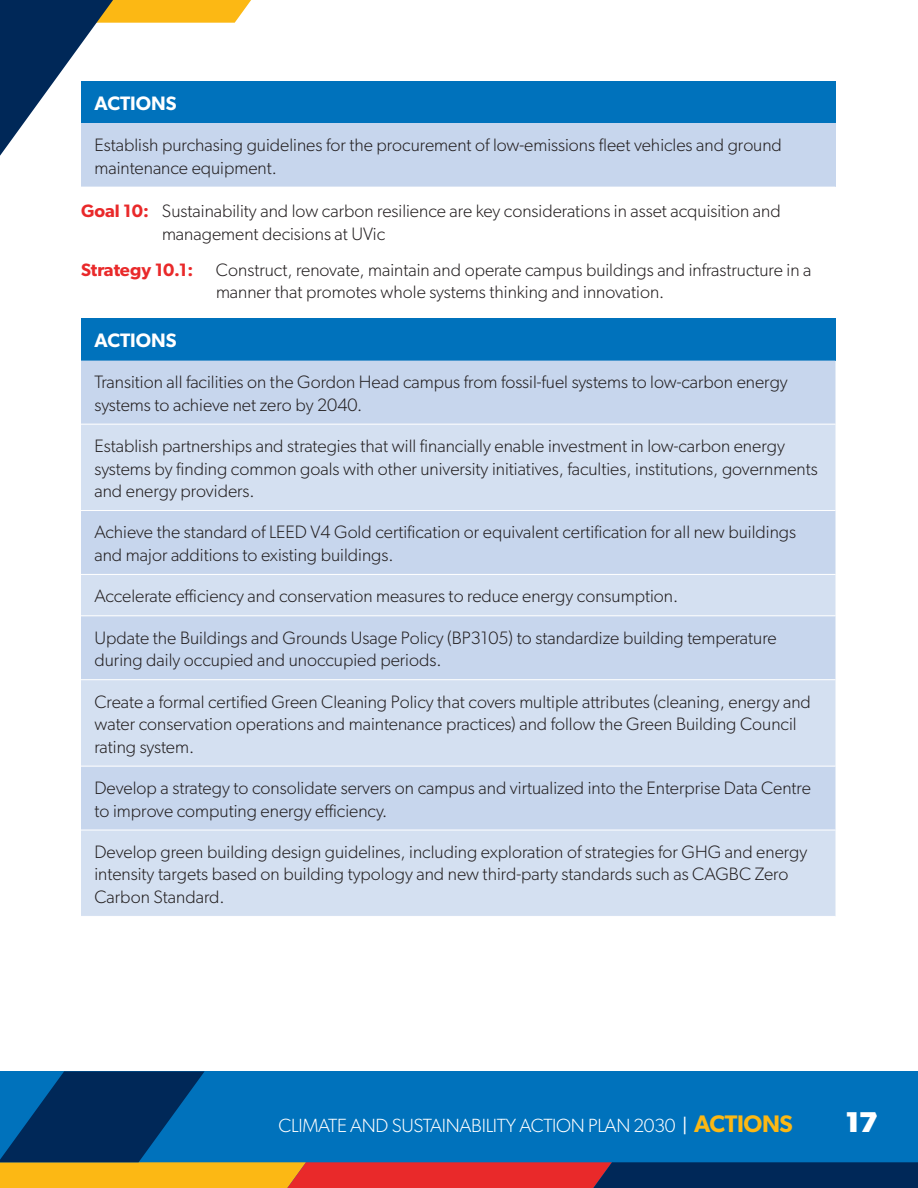
<style>
.page{position:relative;width:918px;height:1188px;background:#fff}
.page>*{position:absolute;margin:0;border:0;box-sizing:border-box;transform-origin:0 0}
.t1{font:700 28.65px "Gibson";color:#fff}
.Table_Header{font:600 19.5px "Gibson";color:#fff}
.t2{font:300 19.2px "Gibson";letter-spacing:-.015em;color:#fff}
.Initiatives{font:300 18px/22.5px "Gibson";color:#231f20}
.Goals{font:300 18px/22.5px "Gibson";color:#231f20}
.Initiatives-2{font:600 18px "Gibson";color:#e9292a}
.s1{font-weight:600;color:#e9292a}
.s2{font-weight:400}
.s3{font-weight:600;font-size:24px;color:#fcb814}
</style>
<div class="page">
<div style="left:81px;top:81px;width:755px;height:43px;background:#0072bc"></div>
<div style="left:81px;top:124px;width:755px;height:63px;background:#c7d6ed"></div>
<div style="left:81px;top:318px;width:755px;height:43px;background:#0072bc"></div>
<div style="left:81px;top:361px;width:755px;height:63px;background:#c7d6ed"></div>
<svg style="left:81px;top:425px;width:755px;height:491px;background:#cfdcef"></svg>
<hr style="left:81px;top:510px;width:755px;height:1px;background:#fff">
<hr style="left:81px;top:574px;width:755px;height:1px;background:#fff">
<hr style="left:81px;top:615px;width:755px;height:1px;background:#fff">
<hr style="left:81px;top:679px;width:755px;height:1px;background:#fff">
<hr style="left:81px;top:766px;width:755px;height:1px;background:#fff">
<hr style="left:81px;top:830px;width:755px;height:1px;background:#fff">
<svg style="left:0;top:1071px;width:918px;height:117px;background:#226392"></svg>
<svg style="left:0;top:0;width:271px;height:156px"></svg>
<p class="Table_Header" style="left:94px;top:92px;width:84px">ACTIONS</p>
<p class="Initiatives" style="left:94px;top:133px;width:689px">Establish purchasing guidelines for the procurement of low-emissions fleet vehicles and ground maintenance equipment.</p>
<p class="Goals" style="left:162px;top:200px;width:620px;text-indent:-81px"><span class="s1">Goal 10:</span> Sustainability and low carbon resilience are key considerations in asset acquisition and management decisions at UVic</p>
<p class="Initiatives-2" style="left:81px;top:259px;width:114px">Strategy 10.1:</p>
<p class="Initiatives" style="left:216px;top:258px;width:597px">Construct, renovate, maintain and operate campus buildings and infrastructure in a manner that promotes whole systems thinking and innovation.</p>
<p class="Table_Header" style="left:94px;top:329px;width:84px">ACTIONS</p>
<p class="Initiatives" style="left:94px;top:370px;width:695px">Transition all facilities on the Gordon Head campus from fossil-fuel systems to low-carbon energy systems to achieve net zero by 2040.</p>
<p class="Initiatives" style="left:94px;top:434px;width:725px">Establish partnerships and strategies that will financially enable investment in low-carbon energy systems by finding common goals with other university initiatives, faculties, institutions, governments and energy providers.</p>
<p class="Initiatives" style="left:94px;top:521px;width:703px">Achieve the standard of LEED V4 Gold certification or equivalent certification for all new buildings and major additions to existing buildings.</p>
<p class="Initiatives" style="left:94px;top:585px;width:585px">Accelerate efficiency and conservation measures to reduce energy consumption.</p>
<p class="Initiatives" style="left:94px;top:626px;width:684px">Update the Buildings and Grounds Usage Policy (BP3105) to standardize building temperature during daily occupied and unoccupied periods.</p>
<p class="Initiatives" style="left:94px;top:690px;width:718px">Create a formal certified Green Cleaning Policy that covers multiple attributes (cleaning, energy and water conservation operations and maintenance practices) and follow the Green Building Council rating system.</p>
<p class="Initiatives" style="left:94px;top:776px;width:718px">Develop a strategy to consolidate servers on campus and virtualized into the Enterprise Data Centre to improve computing energy efficiency.</p>
<p class="Initiatives" style="left:94px;top:840px;width:714px">Develop green building design guidelines, including exploration of strategies for GHG and energy intensity targets based on building typology and new third-party standards such as CAGBC Zero<br>Carbon Standard.</p>
<p class="t2" style="left:279px;top:1113px;width:516px">CLIMATE AND SUSTAINABILITY ACTION PLAN 2030 <span class="s2">|</span> <span class="s3">ACTIONS</span></p>
<h1 class="t1" style="left:845px;top:1105px;width:34px">17</h1>
</div>
